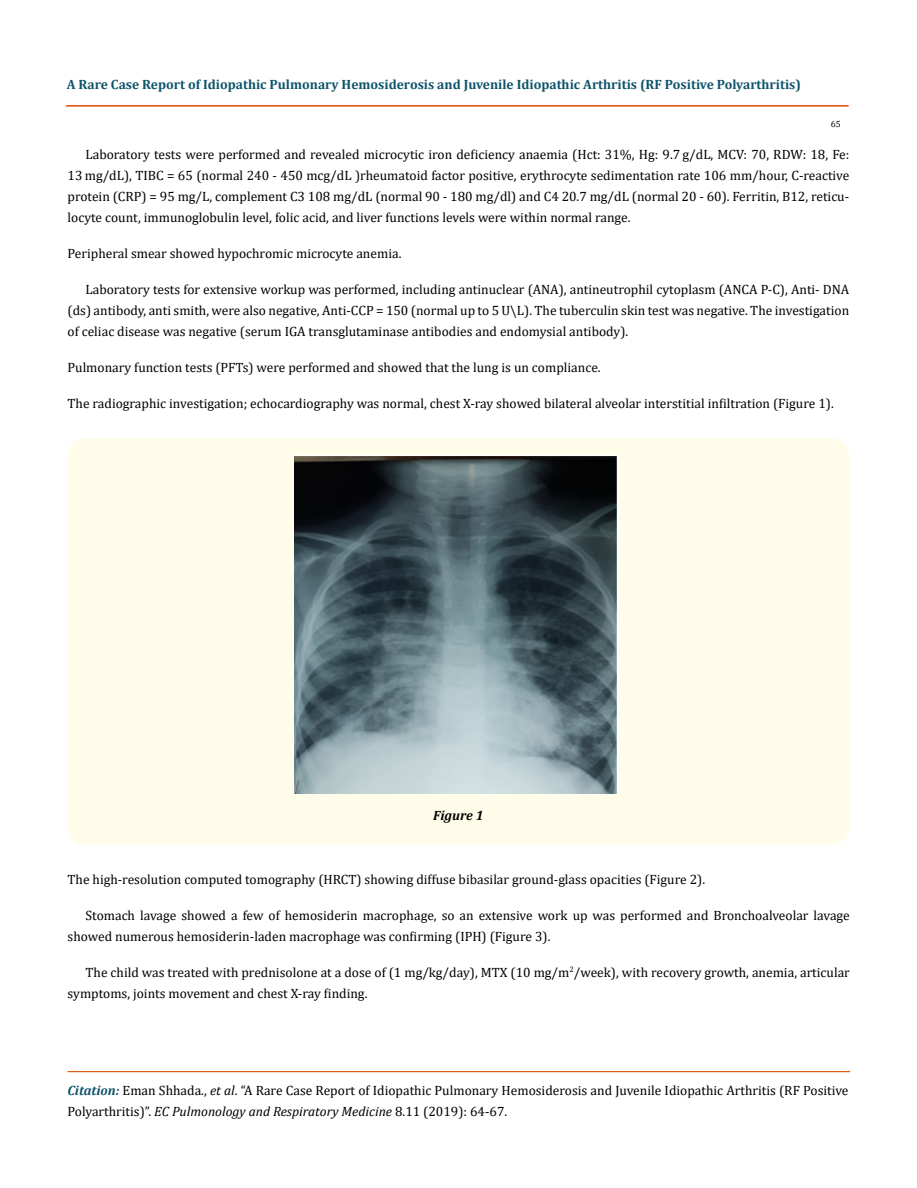
<style>
.page{position:relative;width:917px;height:1188px;background:#fff}
.page>*{position:absolute;margin:0;border:0;box-sizing:border-box;transform-origin:0 0}
.t1{font:13.5px/21px "Cambria";color:#000}
.t2{font:700 13.5px "Cambria";color:#0e546a}
.t3{font:italic 700 13.5px "Cambria";color:#000}
.t4{font:9px "Cambria";color:#000}
.s1{font-weight:700;font-style:italic;color:#0e546a}
.s2{font-style:italic}
</style>
<div class="page">
<div style="left:68px;top:1071px;width:781px;height:1px;border:1px solid #e05d1a"></div>
<hr style="left:66px;top:106px;width:782px;height:1px;background:#e05d1a">
<div style="left:66px;top:105px;width:782px;height:1px;border:1px solid #e05d1a"></div>
<div style="left:68px;top:438px;width:781px;height:406px;background:#fffde9;border-radius:18px"></div>
<img style="left:294px;top:456px;width:324px;height:337px">
<p class="t2" style="left:67px;top:74px;width:735px">A Rare Case Report of Idiopathic Pulmonary Hemosiderosis and Juvenile Idiopathic Arthritis (RF Positive Polyarthritis)</p>
<p class="t4" style="left:830px;top:119px;width:11px">65</p>
<p class="t1" style="left:68px;top:144px;width:783px;text-align:justify;text-indent:18px">Laboratory tests were performed and revealed microcytic iron deficiency anaemia (Hct: 31%, Hg: 9.7 g/dL, MCV: 70, RDW: 18, Fe:<br>13 mg/dL), TIBC = 65 (normal 240 - 450 mcg/dL )rheumatoid factor positive, erythrocyte sedimentation rate 106 mm/hour, C-reactive protein (CRP) = 95 mg/L, complement C3 108 mg/dL (normal 90 - 180 mg/dl) and C4 20.7 mg/dL (normal 20 - 60). Ferritin, B12, reticu&shy;locyte count, immunoglobulin level, folic acid, and liver functions levels were within normal range.</p>
<p class="t1" style="left:68px;top:243px;width:335px">Peripheral smear showed hypochromic microcyte anemia.</p>
<p class="t1" style="left:68px;top:279px;width:783px;text-align:justify;text-indent:18px">Laboratory tests for extensive workup was performed, including antinuclear (ANA), antineutrophil cytoplasm (ANCA P-C), Anti- DNA (ds) antibody, anti smith, were also negative, Anti-CCP = 150 (normal up to 5 U\L). The tuberculin skin test was negative. The investigation of celiac disease was negative (serum IGA transglutaminase antibodies and endomysial antibody).</p>
<p class="t1" style="left:68px;top:357px;width:534px">Pulmonary function tests (PFTs) were performed and showed that the lung is un compliance.</p>
<p class="t1" style="left:68px;top:393px;width:767px">The radiographic investigation; echocardiography was normal, chest X-ray showed bilateral alveolar interstitial infiltration (Figure 1).</p>
<p class="t3" style="left:433px;top:806px;width:52px">Figure 1</p>
<p class="t1" style="left:68px;top:868px;width:639px">The high-resolution computed tomography (HRCT) showing diffuse bibasilar ground-glass opacities (Figure 2).</p>
<p class="t1" style="left:68px;top:904px;width:783px;text-indent:18px">Stomach lavage showed a few of hemosiderin macrophage, so an extensive work up was performed and Bronchoalveolar lavage showed numerous hemosiderin-laden macrophage was confirming (IPH) (Figure 3).</p>
<p class="t1" style="left:68px;top:961px;width:783px;text-indent:18px">The child was treated with prednisolone at a dose of (1 mg/kg/day), MTX (10 mg/m<sup>2</sup>/week), with recovery growth, anemia, articular symptoms, joints movement and chest X-ray finding.</p>
<p class="t1" style="left:68px;top:1079px;width:782px"><span class="s1">Citation:</span> Eman Shhada., <span class="s2">et al</span>. “A Rare Case Report of Idiopathic Pulmonary Hemosiderosis and Juvenile Idiopathic Arthritis (RF Positive<br>Polyarthritis)”. <span class="s2">EC Pulmonology and Respiratory Medicine</span> 8.11 (2019): 64-67.</p>
</div>
